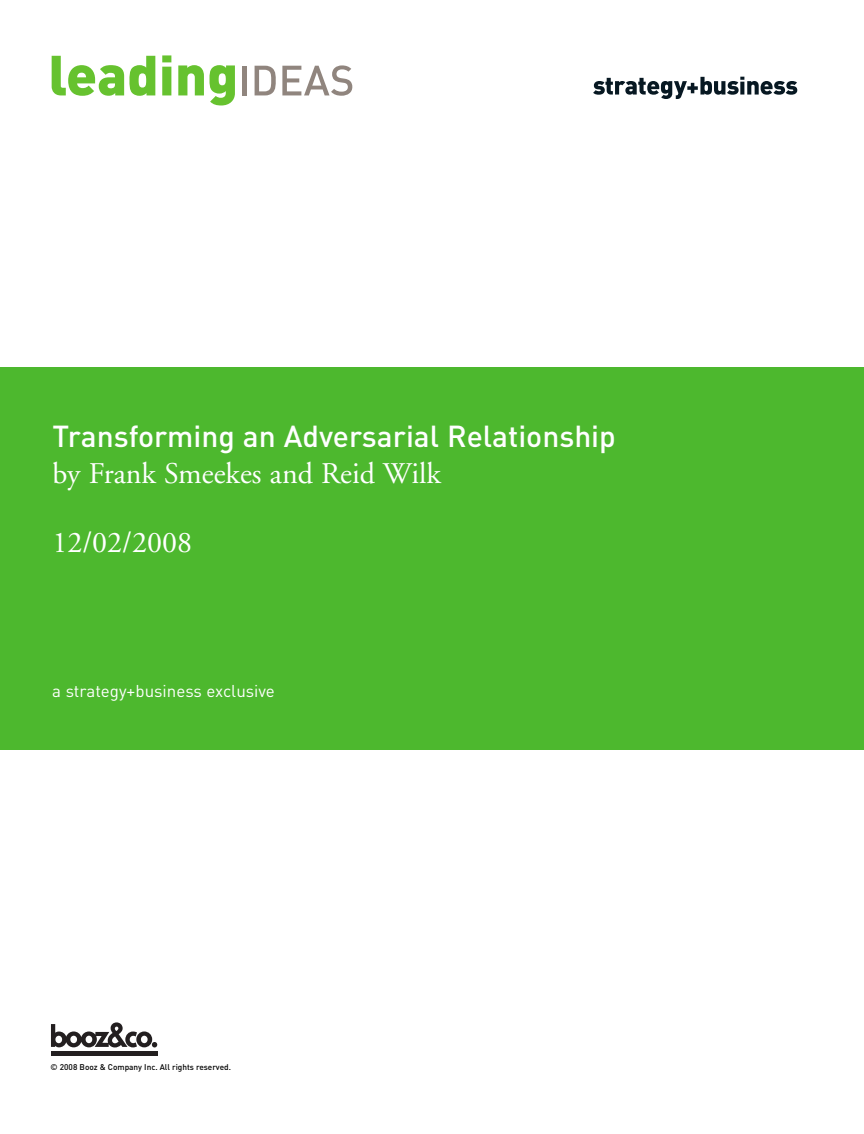
<style>
.page{position:relative;width:864px;height:1134px;background:#fff}
.page>*{position:absolute;margin:0;border:0;box-sizing:border-box;transform-origin:0 0}
.t1{font:500 30px "DIN";color:#fff}
.t2{font:30px "Adobe Garamond";color:#fff}
.t3{font:16.95px "DIN";color:#fff}
.t4{font:500 8.25px "DIN";letter-spacing:-.005em;color:#000}
</style>
<div class="page">
<div style="left:0;top:367px;width:864px;height:383px;background:#4db82e"></div>
<svg style="left:52px;top:56px;width:103px;height:40px"></svg>
<svg style="left:162px;top:55px;width:9px;height:40px"></svg>
<svg style="left:178px;top:65px;width:26px;height:30px"></svg>
<svg style="left:210px;top:65px;width:25px;height:40px"></svg>
<div style="left:242px;top:66px;width:5px;height:29px;background:#90857e"></div>
<svg style="left:255px;top:66px;width:21px;height:29px"></svg>
<svg style="left:282px;top:65px;width:70px;height:31px"></svg>
<svg style="left:593px;top:77px;width:204px;height:22px"></svg>
<hr style="left:51px;top:1051px;width:106px;height:4px;background:#231f20">
<svg style="left:51px;top:1022px;width:106px;height:25px"></svg>
<h1 class="t1" style="left:53px;top:419px;width:565px">Transforming an Adversarial Relationship</h1>
<h1 class="t2" style="left:53px;top:461px;width:390px">by Frank Smeekes and Reid Wilk</h1>
<h1 class="t2" style="left:53px;top:530px;width:141px">12/02/2008</h1>
<h2 class="t3" style="left:52px;top:681px;width:224px">a strategy+business exclusive</h2>
<p class="t4" style="left:51px;top:1062px;width:182px">© 2008 Booz &amp; Company Inc. All rights reserved.</p>
</div>
